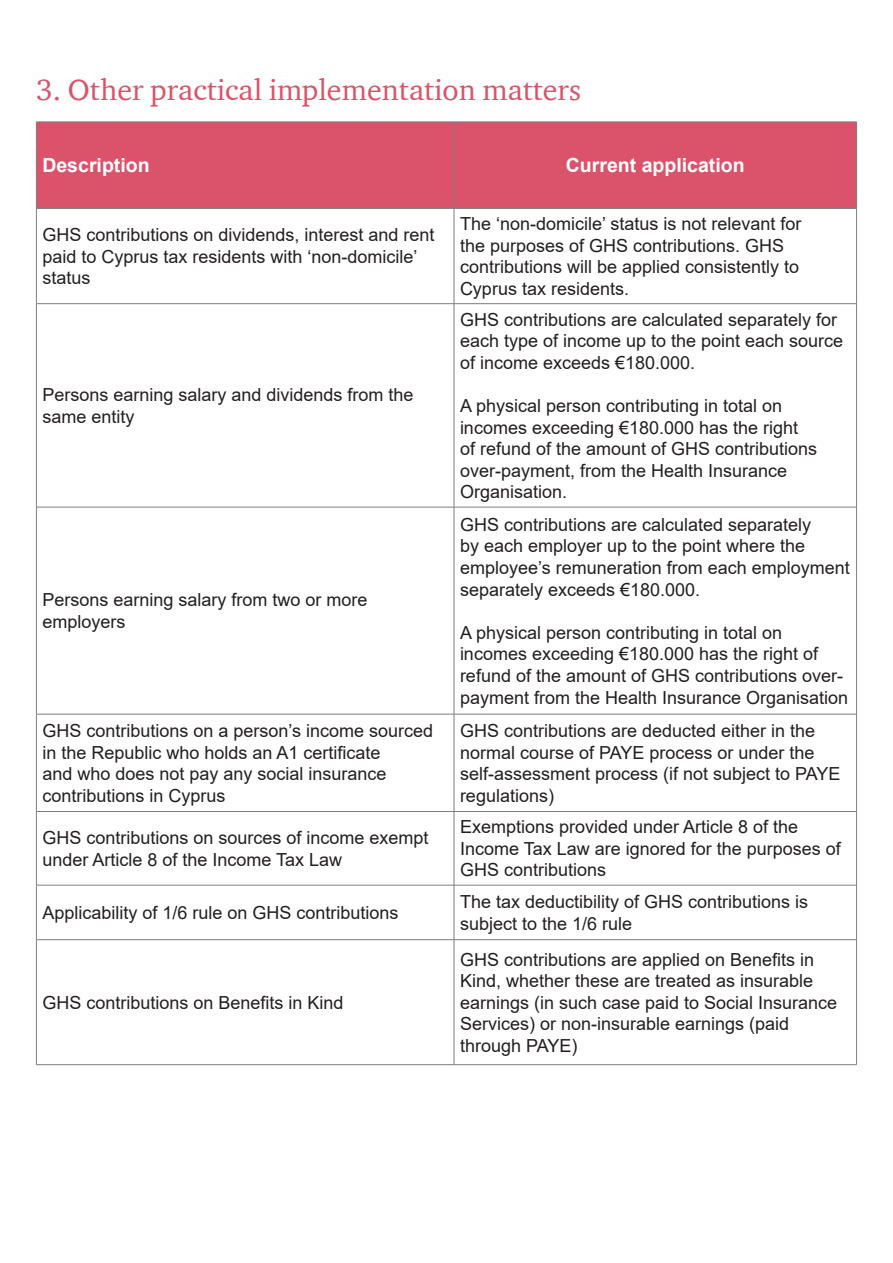
<style>
.page{position:relative;width:893px;height:1263px;background:#fff}
.page>*{position:absolute;margin:0;border:0;box-sizing:border-box;transform-origin:0 0}
.t1{font:30px "ITC Charter Com";color:#db536a}
.t2{font:700 19.5px "Arial";color:#fff}
.t3{font:18px/21.6px "Arial";color:#231f20}
</style>
<div class="page">
<div style="left:37px;top:123px;width:819px;height:85px;background:#db536a"></div>
<hr style="left:36px;top:122px;width:418px;height:1px;background:#7d7d7d">
<hr style="left:36px;top:122px;width:1px;height:86px;background:#7d7d7d">
<hr style="left:454px;top:122px;width:403px;height:1px;background:#7d7d7d">
<hr style="left:454px;top:122px;width:1px;height:86px;background:#7d7d7d">
<hr style="left:856px;top:122px;width:1px;height:86px;background:#7d7d7d">
<hr style="left:36px;top:208px;width:418px;height:1px;background:#7d7d7d">
<hr style="left:36px;top:209px;width:1px;height:94px;background:#7d7d7d">
<hr style="left:454px;top:208px;width:403px;height:1px;background:#7d7d7d">
<hr style="left:454px;top:209px;width:1px;height:94px;background:#7d7d7d">
<hr style="left:856px;top:209px;width:1px;height:94px;background:#7d7d7d">
<hr style="left:36px;top:303px;width:418px;height:1px;background:#7d7d7d">
<hr style="left:36px;top:304px;width:1px;height:203px;background:#7d7d7d">
<hr style="left:454px;top:303px;width:403px;height:1px;background:#7d7d7d">
<hr style="left:454px;top:304px;width:1px;height:203px;background:#7d7d7d">
<hr style="left:856px;top:304px;width:1px;height:203px;background:#7d7d7d">
<hr style="left:36px;top:507px;width:418px;height:1px;background:#7d7d7d">
<hr style="left:36px;top:507px;width:1px;height:207px;background:#7d7d7d">
<hr style="left:454px;top:507px;width:403px;height:1px;background:#7d7d7d">
<hr style="left:454px;top:507px;width:1px;height:207px;background:#7d7d7d">
<hr style="left:856px;top:507px;width:1px;height:207px;background:#7d7d7d">
<hr style="left:36px;top:714px;width:418px;height:1px;background:#7d7d7d">
<hr style="left:36px;top:714px;width:1px;height:97px;background:#7d7d7d">
<hr style="left:454px;top:714px;width:403px;height:1px;background:#7d7d7d">
<hr style="left:454px;top:714px;width:1px;height:97px;background:#7d7d7d">
<hr style="left:856px;top:714px;width:1px;height:97px;background:#7d7d7d">
<hr style="left:36px;top:811px;width:418px;height:1px;background:#7d7d7d">
<hr style="left:36px;top:812px;width:1px;height:73px;background:#7d7d7d">
<hr style="left:454px;top:811px;width:403px;height:1px;background:#7d7d7d">
<hr style="left:454px;top:812px;width:1px;height:73px;background:#7d7d7d">
<hr style="left:856px;top:812px;width:1px;height:73px;background:#7d7d7d">
<hr style="left:36px;top:885px;width:418px;height:1px;background:#7d7d7d">
<hr style="left:36px;top:885px;width:1px;height:54px;background:#7d7d7d">
<hr style="left:454px;top:885px;width:403px;height:1px;background:#7d7d7d">
<hr style="left:454px;top:885px;width:1px;height:54px;background:#7d7d7d">
<hr style="left:856px;top:885px;width:1px;height:54px;background:#7d7d7d">
<hr style="left:36px;top:939px;width:418px;height:1px;background:#7d7d7d">
<hr style="left:36px;top:940px;width:1px;height:124px;background:#7d7d7d">
<hr style="left:454px;top:939px;width:403px;height:1px;background:#7d7d7d">
<hr style="left:454px;top:940px;width:1px;height:124px;background:#7d7d7d">
<hr style="left:856px;top:940px;width:1px;height:124px;background:#7d7d7d">
<hr style="left:36px;top:1064px;width:418px;height:1px;background:#7d7d7d">
<hr style="left:454px;top:1064px;width:403px;height:1px;background:#7d7d7d">
<p class="t1" style="left:36px;top:72px;width:546px">3. Other practical implementation matters</p>
<p class="t2" style="left:42px;top:152px;width:109px">Description</p>
<p class="t2" style="left:566px;top:152px;width:180px">Current application</p>
<p class="t3" style="left:42px;top:224px;width:394px">GHS contributions on dividends, interest and rent paid to Cyprus tax residents with ‘non-domicile’ status</p>
<p class="t3" style="left:460px;top:213px;width:343px">The ‘non-domicile’ status is not relevant for the purposes of GHS contributions. GHS contributions will be applied consistently to Cyprus tax residents.</p>
<p class="t3" style="left:42px;top:384px;width:373px">Persons earning salary and dividends from the same entity</p>
<p class="t3" style="left:42px;top:589px;width:327px">Persons earning salary from two or more employers</p>
<p class="t3" style="left:460px;top:308px;width:385px">GHS contributions are calculated separately for each type of income up to the point each source of income exceeds €180.000.</p>
<p class="t3" style="left:460px;top:395px;width:359px">A physical person contributing in total on incomes exceeding €180.000 has the right of refund of the amount of GHS contributions over-payment, from the Health Insurance Organisation.</p>
<p class="t3" style="left:460px;top:513px;width:391px">GHS contributions are calculated separately<br>by each employer up to the point where the employee’s remuneration from each employment separately exceeds €180.000.</p>
<p class="t3" style="left:460px;top:621px;width:390px">A physical person contributing in total on incomes exceeding €180.000 has the right of refund of the amount of GHS contributions over&shy;payment from the Health Insurance Organisation</p>
<p class="t3" style="left:42px;top:720px;width:392px">GHS contributions on a person’s income sourced in the Republic who holds an A1 certificate<br>and who does not pay any social insurance contributions in Cyprus</p>
<p class="t3" style="left:460px;top:720px;width:382px">GHS contributions are deducted either in the normal course of PAYE process or under the self-assessment process (if not subject to PAYE regulations)</p>
<p class="t3" style="left:42px;top:827px;width:388px">GHS contributions on sources of income exempt under Article 8 of the Income Tax Law</p>
<p class="t3" style="left:460px;top:816px;width:382px">Exemptions provided under Article 8 of the<br>Income Tax Law are ignored for the purposes of<br>GHS contributions</p>
<p class="t3" style="left:42px;top:902px;width:358px">Applicability of 1/6 rule on GHS contributions</p>
<p class="t3" style="left:460px;top:891px;width:350px">The tax deductibility of GHS contributions is subject to the 1/6 rule</p>
<p class="t3" style="left:42px;top:991px;width:303px">GHS contributions on Benefits in Kind</p>
<p class="t3" style="left:460px;top:948px;width:379px">GHS contributions are applied on Benefits in Kind, whether these are treated as insurable earnings (in such case paid to Social Insurance Services) or non-insurable earnings (paid through PAYE)</p>
</div>
